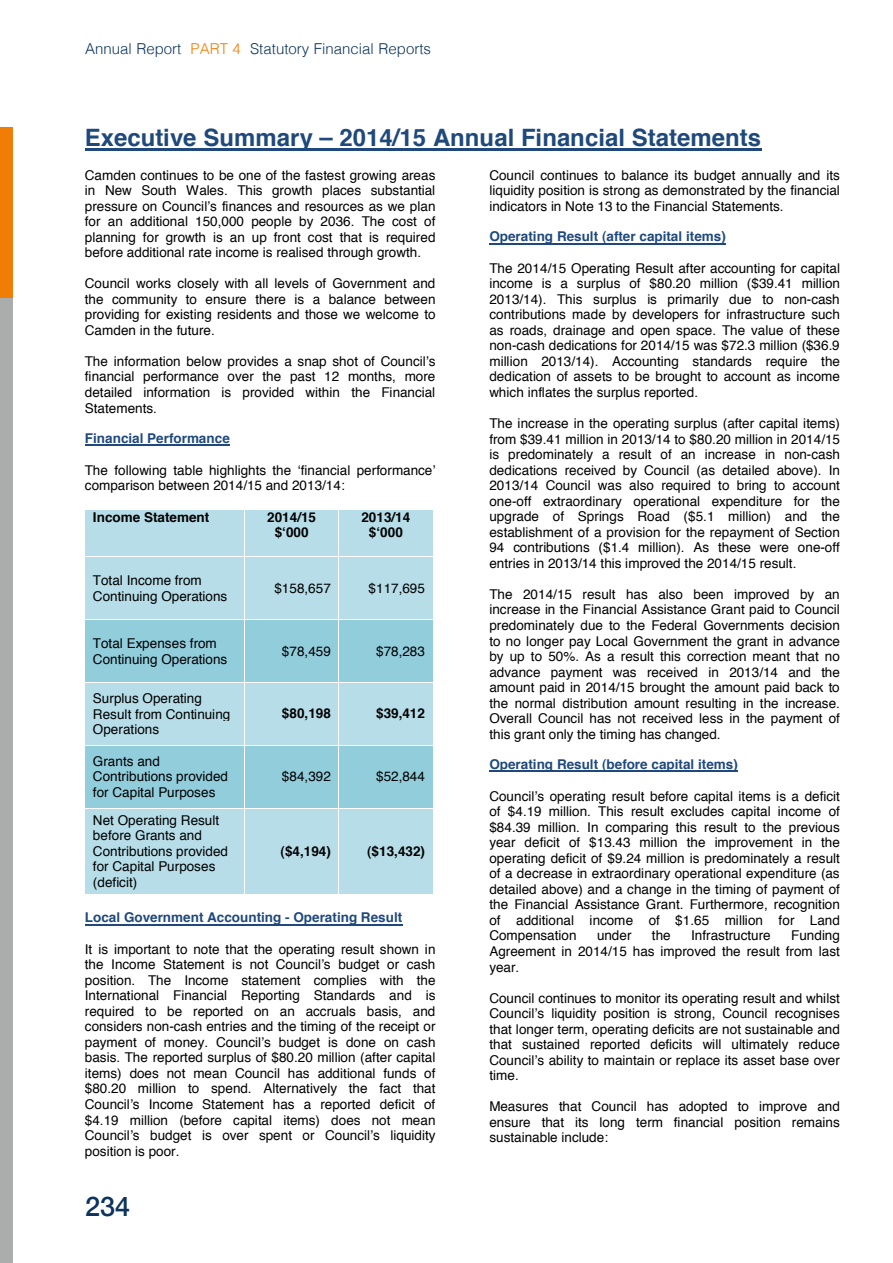
<style>
.page{position:relative;width:893px;height:1263px;background:#fff}
.page>*{position:absolute;margin:0;border:0;box-sizing:border-box;transform-origin:0 0}
.t1{font:500 27px "Helvetica Neue";color:#0c345c}
.t2{font:700 24px "Helvetica";color:#1f497d}
.t3{font:300 15px "Helvetica";color:#0c345c}
.t4{font:13.5px/15.5px "Helvetica";letter-spacing:.005em;color:#000;text-align:justify}
.t5{font:700 13.5px "Helvetica";color:#1f497d}
.t6{font:700 13.5px/15.5px "Helvetica";letter-spacing:.005em;color:#000;text-align:center}
.s1{color:#f07e06}
</style>
<div class="page">
<hr style="left:85px;top:149px;width:676px;height:2px;background:#1f497d">
<hr style="left:85px;top:445px;width:145px;height:1px;background:#1f497d">
<div style="left:85px;top:509px;width:159px;height:47px;background:#b6dde8"></div>
<div style="left:245px;top:509px;width:93px;height:47px;background:#b6dde8"></div>
<div style="left:339px;top:509px;width:94px;height:47px;background:#b6dde8"></div>
<hr style="left:85px;top:509px;width:159px;height:1px;background:#fff">
<hr style="left:245px;top:509px;width:93px;height:1px;background:#fff">
<hr style="left:339px;top:509px;width:94px;height:1px;background:#fff">
<div style="left:85px;top:557px;width:159px;height:62px;background:#b6dde8"></div>
<div style="left:245px;top:557px;width:93px;height:62px;background:#b6dde8"></div>
<div style="left:339px;top:557px;width:94px;height:62px;background:#b6dde8"></div>
<div style="left:85px;top:620px;width:159px;height:62px;background:#92cddc"></div>
<div style="left:245px;top:620px;width:93px;height:62px;background:#92cddc"></div>
<div style="left:339px;top:620px;width:94px;height:62px;background:#92cddc"></div>
<div style="left:85px;top:683px;width:159px;height:62px;background:#b6dde8"></div>
<div style="left:245px;top:683px;width:93px;height:62px;background:#b6dde8"></div>
<div style="left:339px;top:683px;width:94px;height:62px;background:#b6dde8"></div>
<div style="left:85px;top:745px;width:159px;height:63px;background:#92cddc"></div>
<div style="left:245px;top:745px;width:93px;height:63px;background:#92cddc"></div>
<div style="left:339px;top:745px;width:94px;height:63px;background:#92cddc"></div>
<hr style="left:85px;top:745px;width:159px;height:1px;background:#fff">
<hr style="left:245px;top:745px;width:93px;height:1px;background:#fff">
<hr style="left:339px;top:745px;width:94px;height:1px;background:#fff">
<div style="left:85px;top:808px;width:159px;height:86px;background:#b6dde8"></div>
<div style="left:245px;top:808px;width:93px;height:86px;background:#b6dde8"></div>
<div style="left:339px;top:808px;width:94px;height:86px;background:#b6dde8"></div>
<hr style="left:85px;top:808px;width:159px;height:1px;background:#fff">
<hr style="left:245px;top:808px;width:93px;height:1px;background:#fff">
<hr style="left:339px;top:808px;width:94px;height:1px;background:#fff">
<hr style="left:85px;top:924px;width:317px;height:1px;background:#1f497d">
<hr style="left:489px;top:243px;width:237px;height:1px;background:#1f497d">
<hr style="left:489px;top:771px;width:249px;height:1px;background:#1f497d">
<div style="left:0;top:128px;width:13px;height:1135px;background:#abacac"></div>
<div style="left:0;top:128px;width:13px;height:170px;background:#f07e06"></div>
<p class="t3" style="left:85px;top:36px;width:348px">Annual Report <span class="s1">PART 4</span> Statutory Financial Reports</p>
<h2 class="t2" style="left:85px;top:118px;width:678px">Executive Summary – 2014/15 Annual Financial Statements</h2>
<p class="t4" style="left:85px;top:168px;width:352px">Camden continues to be one of the fastest growing areas in New South Wales. This growth places substantial pressure on Council’s finances and resources as we plan for an additional 150,000 people by 2036. The cost of planning for growth is an up front cost that is required before additional rate income is realised through growth.</p>
<p class="t4" style="left:85px;top:276px;width:352px">Council works closely with all levels of Government and the community to ensure there is a balance between providing for existing residents and those we welcome to Camden in the future.</p>
<p class="t4" style="left:85px;top:354px;width:352px">The information below provides a snap shot of Council’s financial performance over the past 12 months, more detailed information is provided within the Financial Statements.</p>
<p class="t5" style="left:85px;top:427px;width:147px">Financial Performance</p>
<p class="t4" style="left:85px;top:463px;width:352px">The following table highlights the ‘financial performance’ comparison between 2014/15 and 2013/14:</p>
<p class="t6" style="left:93px;top:509px;width:118px">Income Statement</p>
<p class="t6" style="left:267px;top:509px;width:50px">2014/15 $‘000</p>
<p class="t6" style="left:361px;top:509px;width:50px">2013/14 $‘000</p>
<p class="t4" style="left:93px;top:573px;width:136px">Total Income from<br>Continuing Operations</p>
<p class="t4" style="left:274px;top:581px;width:58px">$158,657</p>
<p class="t4" style="left:369px;top:581px;width:58px">$117,695</p>
<p class="t4" style="left:93px;top:636px;width:136px">Total Expenses from<br>Continuing Operations</p>
<p class="t4" style="left:282px;top:644px;width:50px">$78,459</p>
<p class="t4" style="left:376px;top:644px;width:50px">$78,283</p>
<p class="t4" style="left:93px;top:691px;width:139px;text-align:left">Surplus Operating<br>Result from Continuing<br>Operations</p>
<p class="t4" style="left:489px;top:168px;width:352px">Council continues to balance its budget annually and its liquidity position is strong as demonstrated by the financial indicators in Note 13 to the Financial Statements.</p>
<p class="t5" style="left:489px;top:226px;width:238px">Operating Result (after capital items)</p>
<p class="t4" style="left:489px;top:261px;width:352px">The 2014/15 Operating Result after accounting for capital income is a surplus of $80.20 million ($39.41 million 2013/14). This surplus is primarily due to non-cash contributions made by developers for infrastructure such as roads, drainage and open space. The value of these non-cash dedications for 2014/15 was $72.3 million ($36.9 million 2013/14). Accounting standards require the dedication of assets to be brought to account as income which inflates the surplus reported.</p>
<p class="t4" style="left:489px;top:416px;width:352px">The increase in the operating surplus (after capital items) from $39.41 million in 2013/14 to $80.20 million in 2014/15 is predominately a result of an increase in non-cash dedications received by Council (as detailed above). In 2013/14 Council was also required to bring to account one-off extraordinary operational expenditure for the upgrade of Springs Road ($5.1 million) and the establishment of a provision for the repayment of Section 94 contributions ($1.4 million). As these were one-off entries in 2013/14 this improved the 2014/15 result.</p>
<p class="t4" style="left:489px;top:587px;width:352px">The 2014/15 result has also been improved by an increase in the Financial Assistance Grant paid to Council predominately due to the Federal Governments decision to no longer pay Local Government the grant in advance by up to 50%. As a result this correction meant that no advance payment was received in 2013/14 and the amount paid in 2014/15 brought the amount paid back to the normal distribution amount resulting in the increase.<br>Overall Council has not received less in the payment of this grant only the timing has changed.</p>
<p class="t5" style="left:489px;top:753px;width:250px">Operating Result (before capital items)</p>
<p class="t4" style="left:489px;top:789px;width:352px">Council’s operating result before capital items is a deficit of $4.19 million. This result excludes capital income of $84.39 million. In comparing this result to the previous year deficit of $13.43 million the improvement in the operating deficit of $9.24 million is predominately a result of a decrease in extraordinary operational expenditure (as detailed above) and a change in the timing of payment of the Financial Assistance Grant. Furthermore, recognition of additional income of $1.65 million for Land Compensation</p>
<p class="t6" style="left:282px;top:706px;width:50px">$80,198</p>
<p class="t6" style="left:376px;top:706px;width:50px">$39,412</p>
<p class="t4" style="left:93px;top:754px;width:137px;text-align:left">Grants and<br>Contributions provided for Capital Purposes</p>
<p class="t4" style="left:282px;top:769px;width:50px">$84,392</p>
<p class="t4" style="left:376px;top:769px;width:50px">$52,844</p>
<p class="t4" style="left:93px;top:813px;width:137px;text-align:left">Net Operating Result before Grants and<br>Contributions provided for Capital Purposes (deficit)</p>
<p class="t6" style="left:280px;top:843px;width:52px">($4,194)</p>
<p class="t6" style="left:367px;top:843px;width:59px">($13,432)</p>
<p class="t5" style="left:85px;top:907px;width:319px">Local Government Accounting - Operating Result</p>
<p class="t4" style="left:85px;top:941px;width:352px">It is important to note that the operating result shown in the Income Statement is not Council’s budget or cash position. The Income statement complies with the International Financial Reporting Standards and is required to be reported on an accruals basis, and considers non-cash entries and the timing of the receipt or payment of money. Council’s budget is done on cash basis. The reported surplus of $80.20 million (after capital items) does not mean Council has additional funds of $80.20 million to spend. Alternatively the fact that Council’s Income Statement has a reported deficit of $4.19 million (before capital items) does not mean Council’s budget is over spent or Council’s liquidity position is poor.</p>
<p class="t4" style="left:597px;top:928px;width:36px">under</p>
<p class="t4" style="left:652px;top:928px;width:20px">the</p>
<p class="t4" style="left:691px;top:928px;width:81px">Infrastructure</p>
<p class="t4" style="left:489px;top:928px;width:352px;text-indent:302px">Funding Agreement in 2014/15 has improved the result from last year.</p>
<p class="t4" style="left:489px;top:990px;width:352px">Council continues to monitor its operating result and whilst Council’s liquidity position is strong, Council recognises that longer term, operating deficits are not sustainable and that sustained reported deficits will ultimately reduce Council’s ability to maintain or replace its asset base over time.</p>
<p class="t4" style="left:489px;top:1099px;width:352px">Measures that Council has adopted to improve and ensure that its long term financial position remains sustainable include:</p>
<h1 class="t1" style="left:85px;top:1185px;width:47px">234</h1>
</div>
